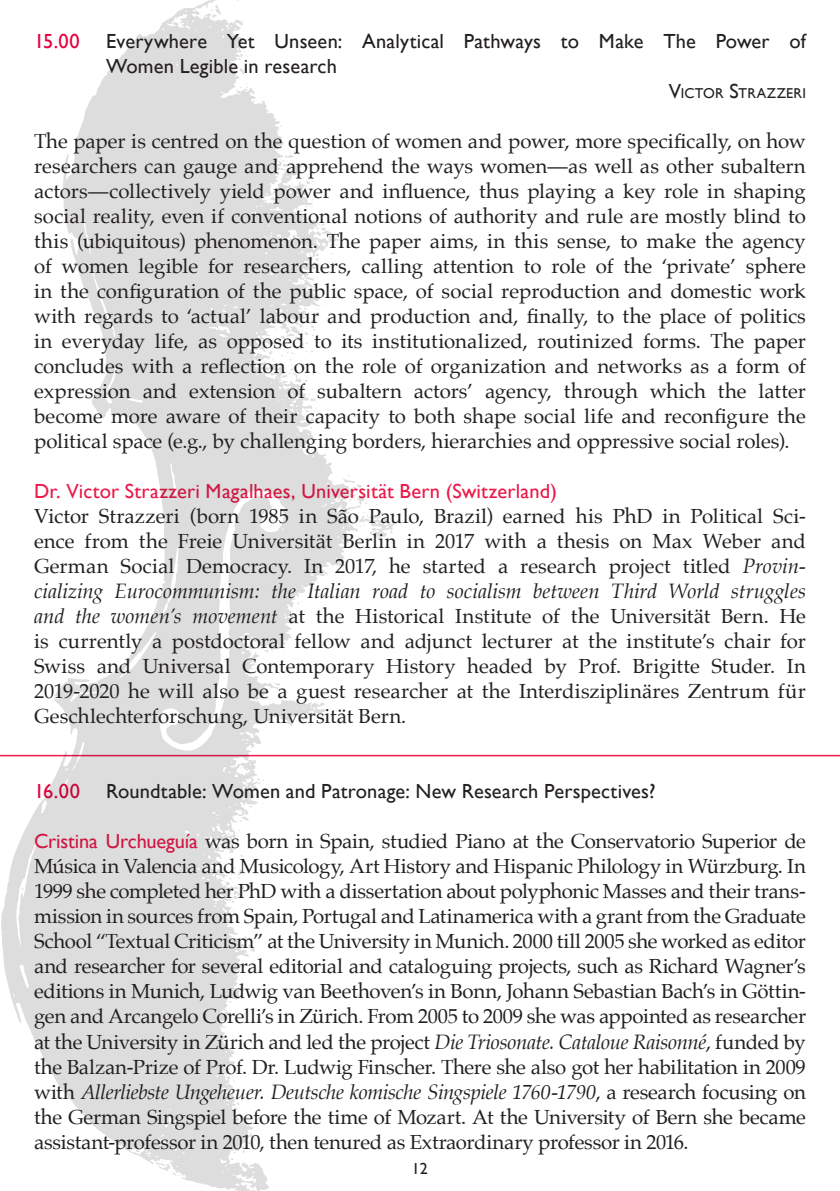
<style>
.page{position:relative;width:840px;height:1191px;background:#fff}
.page>*{position:absolute;margin:0;border:0;box-sizing:border-box;transform-origin:0 0}
.t1{font:20.4px/25px "Palatino";letter-spacing:-.005em;color:#231f20;text-align:justify}
.t2{font:20.4px/25px "Gill Sans";letter-spacing:.01em;color:#231f20}
.t3{font:20.4px "Gill Sans";letter-spacing:.01em;color:#ed1748}
.t4{font:20.4px "Gill Sans";letter-spacing:-.005em;color:#e4003c}
.t5{font:16px "Gill Sans";color:#231f20}
.t6{font:14.2px "Gill Sans";letter-spacing:.015em;color:#231f20}
.s1{font-size:20.4px}
.s2{font-style:italic}
.s3{font-family:"Gill Sans";color:#ed1748}
</style>
<div class="page">
<hr style="left:0;top:755px;width:839px;height:1px;background:#ed1748">
<svg style="left:1px;top:0;width:360px;height:1191px"></svg>
<svg style="left:240px;top:988px;width:4px;height:3px"></svg>
<svg style="left:231px;top:1151px;width:4px;height:8px"></svg>
<svg style="left:317px;top:223px;width:15px;height:11px"></svg>
<svg style="left:242px;top:1134px;width:15px;height:19px"></svg>
<svg style="left:312px;top:253px;width:7px;height:12px"></svg>
<svg style="left:291px;top:183px;width:4px;height:5px"></svg>
<svg style="left:273px;top:682px;width:7px;height:4px"></svg>
<svg style="left:237px;top:1100px;width:5px;height:5px"></svg>
<svg style="left:248px;top:944px;width:14px;height:13px"></svg>
<svg style="left:257px;top:778px;width:7px;height:6px"></svg>
<svg style="left:304px;top:181px;width:9px;height:6px"></svg>
<svg style="left:282px;top:646px;width:3px;height:5px"></svg>
<svg style="left:240px;top:83px;width:8px;height:8px"></svg>
<svg style="left:229px;top:1090px;width:6px;height:4px"></svg>
<svg style="left:278px;top:125px;width:3px;height:6px"></svg>
<svg style="left:249px;top:795px;width:14px;height:12px"></svg>
<svg style="left:242px;top:15px;width:2px;height:7px"></svg>
<svg style="left:330px;top:244px;width:7px;height:2px"></svg>
<svg style="left:300px;top:199px;width:13px;height:17px"></svg>
<svg style="left:210px;top:3px;width:11px;height:16px"></svg>
<svg style="left:297px;top:601px;width:4px;height:3px"></svg>
<svg style="left:280px;top:152px;width:14px;height:15px"></svg>
<svg style="left:303px;top:164px;width:4px;height:3px"></svg>
<svg style="left:242px;top:1113px;width:19px;height:11px"></svg>
<svg style="left:248px;top:644px;width:25px;height:15px"></svg>
<svg style="left:237px;top:67px;width:7px;height:7px"></svg>
<svg style="left:238px;top:51px;width:9px;height:9px"></svg>
<svg style="left:330px;top:707px;width:7px;height:5px"></svg>
<svg style="left:220px;top:848px;width:29px;height:55px"></svg>
<svg style="left:238px;top:816px;width:11px;height:15px"></svg>
<svg style="left:155px;top:1161px;width:25px;height:15px"></svg>
<svg style="left:260px;top:293px;width:63px;height:136px"></svg>
<svg style="left:343px;top:474px;width:53px;height:68px"></svg>
<svg style="left:237px;top:759px;width:7px;height:9px"></svg>
<svg style="left:136px;top:1148px;width:5px;height:4px"></svg>
<svg style="left:301px;top:277px;width:13px;height:6px"></svg>
<p class="t4" style="left:34px;top:29px;width:47px">15.00</p>
<p class="t2" style="left:106px;top:29px;width:701px">Everywhere Yet Unseen: Analytical Pathways to Make The Power of<br>Women Legible in research</p>
<p class="t6" style="left:668px;top:85px;width:138px"><span class="s1">V</span>ICTOR <span class="s1">S</span>TRAZZERI</p>
<p class="t1" style="left:34px;top:129px;width:773px">The paper is centred on the question of women and power, more specifically, on how researchers can gauge and apprehend the ways women—as well as other subaltern actors—collectively yield power and influence, thus playing a key role in shaping social reality, even if conventional notions of authority and rule are mostly blind to this (ubiquitous) phenomenon. The paper aims, in this sense, to make the agency of women legible for researchers, calling attention to role of the ‘private’ sphere in the configuration of the public space, of social reproduction and domestic work with regards to ‘actual’ labour and production and, finally, to the place of politics in everyday life, as opposed to its institutionalized, routinized forms. The paper concludes with a reflection on the role of organization and networks as a form of expression and extension of subaltern actors’ agency, through which the latter become more aware of their capacity to both shape social life and reconfigure the political space (e.g., by challenging borders, hierarchies and oppressive social roles).</p>
<p class="t3" style="left:34px;top:479px;width:524px">Dr. Victor Strazzeri Magalhaes, Universität Bern (Switzerland)</p>
<p class="t1" style="left:34px;top:504px;width:773px">Victor Strazzeri (born 1985 in São Paulo, Brazil) earned his PhD in Political Sci&shy;ence from the Freie Universität Berlin in 2017 with a thesis on Max Weber and German Social Democracy. In 2017, he started a research project titled <span class="s2">Provin&shy;cializing Eurocommunism: the Italian road to socialism between Third World struggles and the women’s movement</span> at the Historical Institute of the Universität Bern. He is currently a postdoctoral fellow and adjunct lecturer at the institute’s chair for Swiss and Universal Contemporary History headed by Prof. Brigitte Studer. In 2019-2020 he will also be a guest researcher at the Interdisziplinäres Zentrum für Geschlechterforschung, Universität Bern.</p>
<p class="t4" style="left:34px;top:779px;width:47px">16.00</p>
<p class="t2" style="left:106px;top:779px;width:551px">Roundtable: Women and Patronage: New Research Perspectives?</p>
<p class="t1" style="left:34px;top:829px;width:773px"><span class="s3">Cristina Urchueguía</span> was born in Spain, studied Piano at the Conservatorio Superior de Música in Valencia and Musicology, Art History and Hispanic Philology in Würzburg. In 1999 she completed her PhD with a dissertation about polyphonic Masses and their trans&shy;mission in sources from Spain, Portugal and Latinamerica with a grant from the Graduate School “Textual Criticism” at the University in Munich. 2000 till 2005 she worked as editor and researcher for several editorial and cataloguing projects, such as Richard Wagner’s editions in Munich, Ludwig van Beethoven’s in Bonn, Johann Sebastian Bach’s in Göttin&shy;gen and Arcangelo Corelli’s in Zürich. From 2005 to 2009 she was appointed as researcher at the University in Zürich and led the project <span class="s2">Die Triosonate. Cataloue Raisonné</span>, funded by the Balzan-Prize of Prof. Dr. Ludwig Finscher. There she also got her habilitation in 2009 with <span class="s2">Allerliebste Ungeheuer. Deutsche komische Singspiele 1760-1790</span>, a research focusing on the German Singspiel before the time of Mozart. At the University of Bern she became assistant-professor in 2010, then tenured as Extraordinary professor in 2016.</p>
<p class="t5" style="left:412px;top:1159px;width:17px">12</p>
</div>
